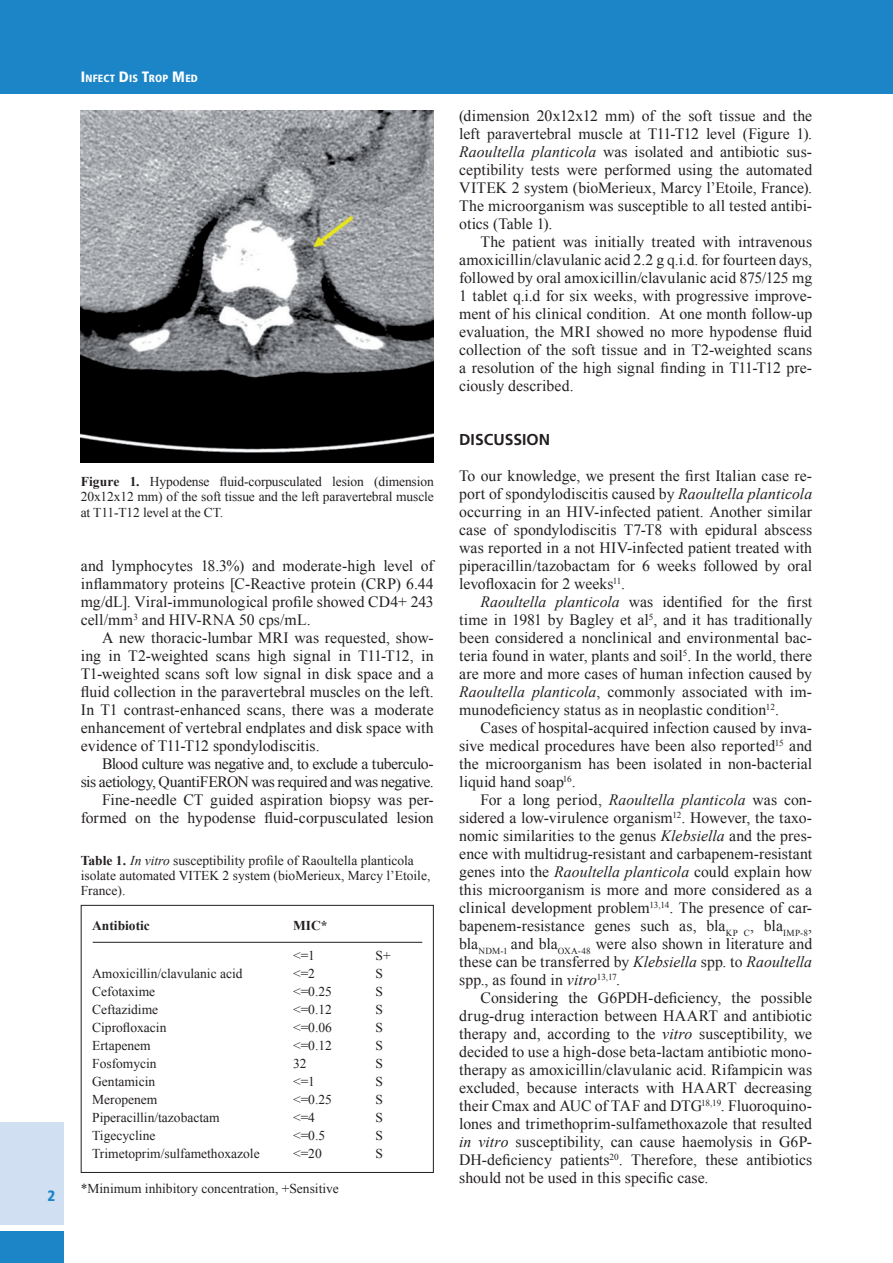
<style>
.page{position:relative;width:893px;height:1263px;background:#fff}
.page>*{position:absolute;margin:0;border:0;box-sizing:border-box;transform-origin:0 0}
.t1{font:15.75px/18px "Times New Roman";color:#231f20;text-align:justify}
.t2{font:700 15.75px "Frutiger";color:#231f20}
.t3{font:900 condensed 15px "Frutiger";color:#1b85c7}
.t4{font:13.5px/15.8px "Times New Roman";color:#231f20;text-align:justify}
.t5{font:700 13.5px "Times New Roman";color:#231f20}
.t6{font:900 condensed 10.5px "Frutiger";letter-spacing:.015em;color:#fff}
.s1{font-size:15px}
.s2{font-weight:700}
.s3{font-style:italic}
</style>
<div class="page">
<div style="left:0;top:0;width:893px;height:94px;background:#1b85c7"></div>
<div style="left:0;top:1123px;width:64px;height:102px;background:#d0dff1"></div>
<div style="left:0;top:1231px;width:64px;height:32px;background:#1b85c7"></div>
<img style="left:81px;top:111px;width:353px;height:352px">
<div style="left:81px;top:905px;width:353px;height:268px;border:1px solid #231f20"></div>
<hr style="left:93px;top:942px;width:329px;height:1px;background:#231f20">
<p class="t3" style="left:47px;top:1187px;width:9px">2</p>
<p class="t6" style="left:81px;top:72px;width:118px"><span class="s1">I</span>NFECT <span class="s1">D</span>IS <span class="s1">T</span>ROP <span class="s1">M</span>ED</p>
<p class="t4" style="left:81px;top:473px;width:354px"><span class="s2">Figure 1.</span> Hypodense fluid-corpusculated lesion (dimension 20x12x12 mm) of the soft tissue and the left paravertebral muscle at T11-T12 level at the CT.</p>
<p class="t1" style="left:81px;top:557px;width:354px">and lymphocytes 18.3%) and moderate-high level of inflammatory proteins [C-Reactive protein (CRP) 6.44 mg/dL]. Viral-immunological profile showed CD4+ 243 cell/mm<sup>3</sup> and HIV-RNA 50 cps/mL.</p>
<p class="t1" style="left:81px;top:629px;width:354px;text-indent:21px">A new thoracic-lumbar MRI was requested, show&shy;ing in T2-weighted scans high signal in T11-T12, in T1-weighted scans soft low signal in disk space and a fluid collection in the paravertebral muscles on the left.<br>In T1 contrast-enhanced scans, there was a moderate enhancement of vertebral endplates and disk space with evidence of T11-T12 spondylodiscitis.</p>
<p class="t1" style="left:81px;top:755px;width:354px;text-align:right">Blood culture was negative and, to exclude a tuberculo-<br>sis aetiology, QuantiFERON was required and was negative.<br>Fine-needle CT guided aspiration biopsy was per&shy;formed on the hypodense fluid-corpusculated lesion</p>
<p class="t4" style="left:81px;top:852px;width:351px;line-height:15px;text-align:left"><span class="s2">Table 1.</span> <span class="s3">In vitro</span> susceptibility profile of Raoultella planticola isolate automated VITEK 2 system (bioMerieux, Marcy l’Etoile,<br>France).</p>
<p class="t5" style="left:92px;top:916px;width:59px">Antibiotic</p>
<p class="t5" style="left:293px;top:916px;width:36px">MIC*</p>
<p class="t4" style="left:293px;top:947px;width:23px">&lt;=1</p>
<p class="t4" style="left:376px;top:947px;width:17px">S+</p>
<p class="t4" style="left:92px;top:965px;width:152px">Amoxicillin/clavulanic acid</p>
<p class="t4" style="left:293px;top:965px;width:23px">&lt;=2</p>
<p class="t4" style="left:376px;top:965px;width:9px">S</p>
<p class="t4" style="left:92px;top:983px;width:64px">Cefotaxime</p>
<p class="t4" style="left:293px;top:983px;width:40px">&lt;=0.25</p>
<p class="t4" style="left:376px;top:983px;width:9px">S</p>
<p class="t4" style="left:92px;top:1001px;width:67px">Ceftazidime</p>
<p class="t4" style="left:293px;top:1001px;width:40px">&lt;=0.12</p>
<p class="t4" style="left:376px;top:1001px;width:9px">S</p>
<p class="t4" style="left:92px;top:1019px;width:76px">Ciprofloxacin</p>
<p class="t4" style="left:293px;top:1019px;width:40px">&lt;=0.06</p>
<p class="t4" style="left:376px;top:1019px;width:9px">S</p>
<p class="t4" style="left:92px;top:1037px;width:60px">Ertapenem</p>
<p class="t4" style="left:293px;top:1037px;width:40px">&lt;=0.12</p>
<p class="t4" style="left:376px;top:1037px;width:9px">S</p>
<p class="t4" style="left:92px;top:1055px;width:66px">Fosfomycin</p>
<p class="t4" style="left:293px;top:1055px;width:15px">32</p>
<p class="t4" style="left:376px;top:1055px;width:9px">S</p>
<p class="t4" style="left:92px;top:1073px;width:64px">Gentamicin</p>
<p class="t4" style="left:293px;top:1073px;width:23px">&lt;=1</p>
<p class="t4" style="left:376px;top:1073px;width:9px">S</p>
<p class="t4" style="left:92px;top:1091px;width:67px">Meropenem</p>
<p class="t4" style="left:293px;top:1091px;width:40px">&lt;=0.25</p>
<p class="t4" style="left:376px;top:1091px;width:9px">S</p>
<p class="t4" style="left:92px;top:1109px;width:129px">Piperacillin/tazobactam</p>
<p class="t4" style="left:293px;top:1109px;width:23px">&lt;=4</p>
<p class="t4" style="left:376px;top:1109px;width:9px">S</p>
<p class="t4" style="left:92px;top:1127px;width:65px">Tigecycline</p>
<p class="t4" style="left:293px;top:1127px;width:34px">&lt;=0.5</p>
<p class="t4" style="left:376px;top:1127px;width:9px">S</p>
<p class="t4" style="left:92px;top:1145px;width:169px">Trimetoprim/sulfamethoxazole</p>
<p class="t4" style="left:293px;top:1145px;width:30px">&lt;=20</p>
<p class="t4" style="left:376px;top:1145px;width:9px">S</p>
<p class="t4" style="left:81px;top:1180px;width:260px">*Minimum inhibitory concentration, +Sensitive</p>
<p class="t1" style="left:459px;top:107px;width:354px">(dimension 20x12x12 mm) of the soft tissue and the left paravertebral muscle at T11-T12 level (Figure 1).<br><span class="s3">Raoultella planticola</span> was isolated and antibiotic sus&shy;ceptibility tests were performed using the automated VITEK 2 system (bioMerieux, Marcy l’Etoile, France).<br>The microorganism was susceptible to all tested antibi&shy;otics (Table 1).</p>
<p class="t1" style="left:459px;top:233px;width:354px;text-indent:21px">The patient was initially treated with intravenous amoxicillin/clavulanic acid 2.2 g q.i.d. for fourteen days, followed by oral amoxicillin/clavulanic acid 875/125 mg 1 tablet q.i.d for six weeks, with progressive improve&shy;ment of his clinical condition. At one month follow-up evaluation, the MRI showed no more hypodense fluid collection of the soft tissue and in T2-weighted scans a resolution of the high signal finding in T11-T12 pre&shy;ciously described.</p>
<p class="t2" style="left:459px;top:430px;width:93px">DISCUSSION</p>
<p class="t1" style="left:459px;top:467px;width:354px">To our knowledge, we present the first Italian case re&shy;port of spondylodiscitis caused by <span class="s3">Raoultella planticola </span>occurring in an HIV-infected patient. Another similar case of spondylodiscitis T7-T8 with epidural abscess was reported in a not HIV-infected patient treated with piperacillin/tazobactam for 6 weeks followed by oral levofloxacin for 2 weeks<sup>11</sup>.</p>
<p class="t1" style="left:459px;top:593px;width:354px;text-indent:21px"><span class="s3">Raoultella planticola</span> was identified for the first time in 1981 by Bagley et al<sup>5</sup>, and it has traditionally been considered a nonclinical and environmental bac&shy;teria found in water, plants and soil<sup>5</sup>. In the world, there are more and more cases of human infection caused by <span class="s3">Raoultella planticola</span>, commonly associated with im&shy;munodeficiency status as in neoplastic condition<sup>12</sup>.</p>
<p class="t1" style="left:459px;top:719px;width:354px;text-indent:21px">Cases of hospital-acquired infection caused by inva&shy;sive medical procedures have been also reported<sup>15</sup> and the microorganism has been isolated in non-bacterial liquid hand soap<sup>16</sup>.</p>
<p class="t1" style="left:459px;top:791px;width:354px;text-indent:21px">For a long period, <span class="s3">Raoultella planticola</span> was con&shy;sidered a low-virulence organism<sup>12</sup>. However, the taxo&shy;nomic similarities to the genus <span class="s3">Klebsiella</span> and the pres&shy;ence with multidrug-resistant and carbapenem-resistant genes into the <span class="s3">Raoultella planticola</span> could explain how this microorganism is more and more considered as a clinical development problem<sup>13,14</sup>. The presence of car&shy;bapenem-resistance genes such as, bla<sub>KP</sub> <sub>C</sub>, bla<sub>IMP-8</sub>, bla<sub>NDM-1</sub> and bla<sub>OXA-48</sub> were also shown in literature and these can be transferred by <span class="s3">Klebsiella</span> spp. to <span class="s3">Raoultella </span>spp., as found in <span class="s3">vitro</span><sup>13,17</sup>.</p>
<p class="t1" style="left:459px;top:989px;width:354px;text-indent:21px">Considering the G6PDH-deficiency, the possible drug-drug interaction between HAART and antibiotic therapy and, according to the <span class="s3">vitro</span> susceptibility, we decided to use a high-dose beta-lactam antibiotic mono&shy;therapy as amoxicillin/clavulanic acid. Rifampicin was excluded, because interacts with HAART decreasing their Cmax and AUC of TAF and DTG<sup>18,19</sup>. Fluoroquino&shy;lones and trimethoprim-sulfamethoxazole that resulted <span class="s3">in vitro</span> susceptibility, can cause haemolysis in G6P-DH-deficiency patients<sup>20</sup>. Therefore, these antibiotics should not be used in this specific case.</p>
</div>
